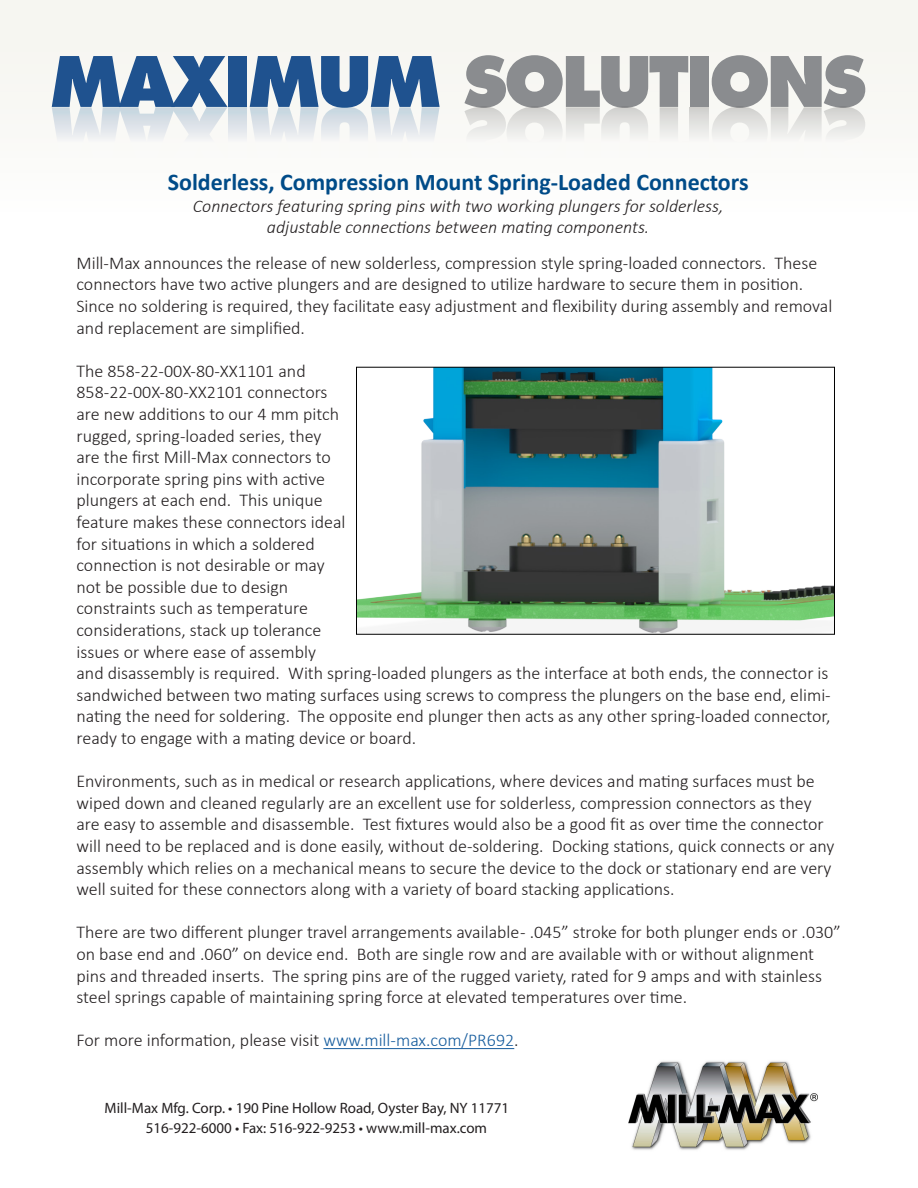
<style>
.page{position:relative;width:918px;height:1188px;background:#fff}
.page>*{position:absolute;margin:0;border:0;box-sizing:border-box;transform-origin:0 0}
.t1{font:800 67.5px "Futura LT";letter-spacing:-.05em;color:#8a8c8f}
.t2{font:700 24px "Calibri";color:#004b88}
.t3{font:300 18px/21.6px "Calibri";color:#231f20}
.t4{font:italic 300 18px "Calibri";color:#231f20}
.t5{font:15px "Myriad Pro";color:#231f20}
.s1{color:#1f528f}
.s2{color:#175d9e}
</style>
<div class="page">
<hr style="left:323px;top:1048px;width:191px;height:1px;background:#175d9e">
<img style="left:628px;top:1061px;width:190px;height:89px">
<div style="left:0;top:0;width:918px;height:214px;background:#f8f7f3"></div>
<svg style="left:52px;top:107px;width:175px;height:29px"></svg>
<div style="left:228px;top:107px;width:19px;height:51px;background:linear-gradient(to bottom,#c7d4de,#fffffe)"></div>
<svg style="left:250px;top:106px;width:190px;height:30px"></svg>
<svg style="left:464px;top:106px;width:214px;height:26px"></svg>
<div style="left:690px;top:107px;width:18px;height:51px;background:linear-gradient(to bottom,#d2d2d0,#fff)"></div>
<svg style="left:712px;top:106px;width:153px;height:26px"></svg>
<img style="left:358px;top:369px;width:475px;height:263px">
<div style="left:356px;top:367px;width:479px;height:267px;border:1px solid #000"></div>
<p class="t1" style="left:50px;top:39px;width:819px"><span class="s1">MAXIMUM</span> SOLUTIONS</p>
<p class="t2" style="left:168px;top:167px;width:582px">Solderless, Compression Mount Spring-Loaded Connectors</p>
<p class="t4" style="left:193px;top:194px;width:532px">Connectors featuring spring pins with two working plungers for solderless,</p>
<p class="t4" style="left:267px;top:216px;width:384px">adjustable connections between mating components.</p>
<p class="t3" style="left:76px;top:252px;width:757px">Mill-Max announces the release of new solderless, compression style spring-loaded connectors. These connectors have two active plungers and are designed to utilize hardware to secure them in position.<br>Since no soldering is required, they facilitate easy adjustment and flexibility during assembly and removal and replacement are simplified.</p>
<p class="t3" style="left:76px;top:360px;width:271px">The 858-22-00X-80-XX1101 and 858-22-00X-80-XX2101 connectors are new additions to our 4 mm pitch rugged, spring-loaded series, they are the first Mill-Max connectors to incorporate spring pins with active plungers at each end. This unique feature makes these connectors ideal for situations in which a soldered connection is not desirable or may not be possible due to design</p>
<p class="t3" style="left:76px;top:597px;width:233px">constraints such as temperature</p>
<p class="t3" style="left:76px;top:619px;width:246px">considerations, stack up tolerance</p>
<p class="t3" style="left:76px;top:641px;width:756px">issues or where ease of assembly<br>and disassembly is required. With spring-loaded plungers as the interface at both ends, the connector is sandwiched between two mating surfaces using screws to compress the plungers on the base end, elimi&shy;nating the need for soldering. The opposite end plunger then acts as any other spring-loaded connector, ready to engage with a mating device or board.</p>
<p class="t3" style="left:76px;top:770px;width:760px">Environments, such as in medical or research applications, where devices and mating surfaces must be wiped down and cleaned regularly are an excellent use for solderless, compression connectors as they are easy to assemble and disassemble. Test fixtures would also be a good fit as over time the connector will need to be replaced and is done easily, without de-soldering. Docking stations, quick connects or any assembly which relies on a mechanical means to secure the device to the dock or stationary end are very well suited for these connectors along with a variety of board stacking applications.</p>
<p class="t3" style="left:76px;top:921px;width:766px">There are two different plunger travel arrangements available - .045” stroke for both plunger ends or .030” on base end and .060” on device end. Both are single row and are available with or without alignment pins and threaded inserts. The spring pins are of the rugged variety, rated for 9 amps and with stainless steel springs capable of maintaining spring force at elevated temperatures over time.</p>
<p class="t3" style="left:76px;top:1029px;width:444px">For more information, please visit <span class="s2">www.mill-max.com/PR692</span>.</p>
<p class="t5" style="left:104px;top:1099px;width:406px">Mill-Max Mfg. Corp. • 190 Pine Hollow Road, Oyster Bay, NY 11771</p>
<p class="t5" style="left:146px;top:1119px;width:343px">516-922-6000 • Fax: 516-922-9253 • www.mill-max.com</p>
</div>
